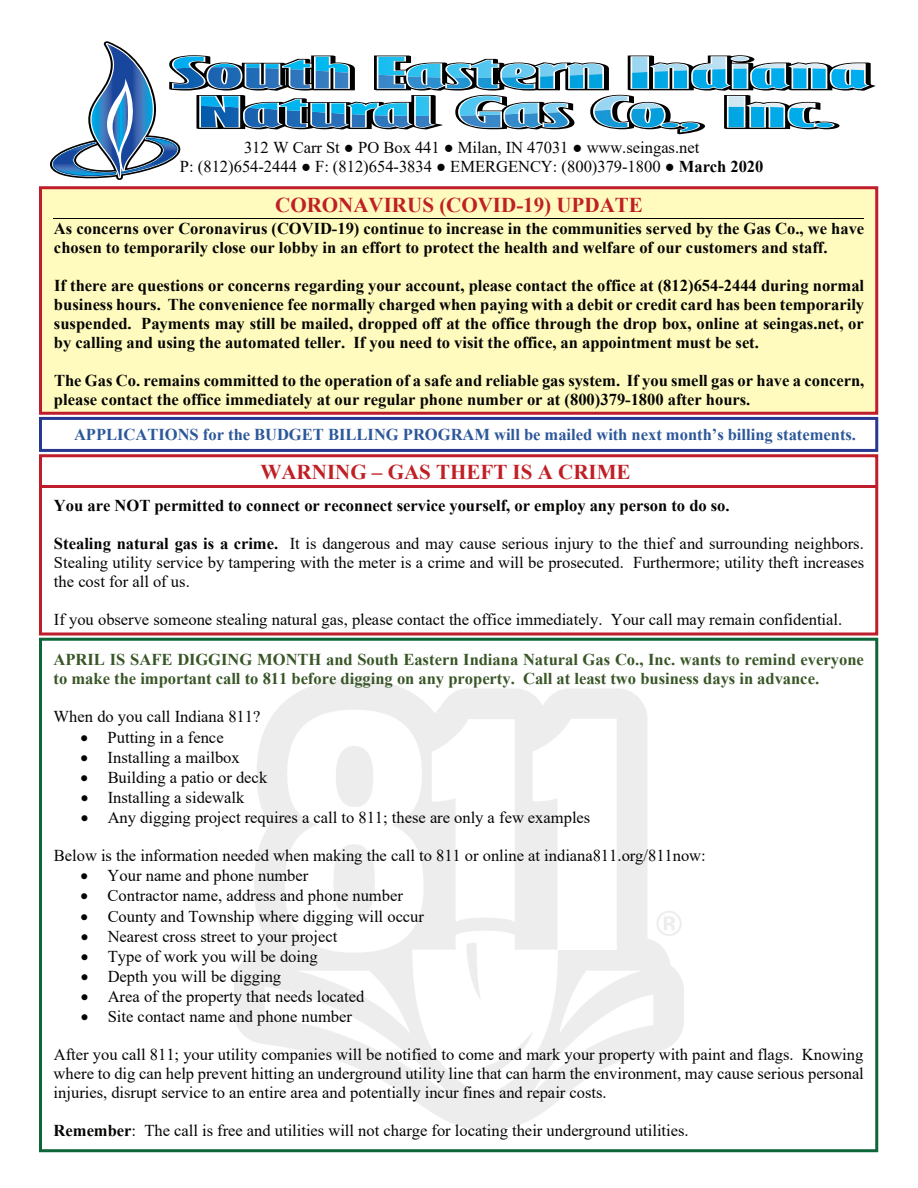
<style>
.page{position:relative;width:918px;height:1188px;background:#fff}
.page>*{position:absolute;margin:0;border:0;box-sizing:border-box;transform-origin:0 0}
.t1{font:700 21px "Times New Roman";letter-spacing:-.005em;color:#c02025}
.t2{font:16.5px/19px "Times New Roman";color:#050504;text-align:justify}
.t3{font:700 16.5px/18.9px "Times New Roman";color:#050504}
.t4{font:700 16.5px/18.9px "Times New Roman";color:#395627}
.t5{font:700 16.5px "Times New Roman";color:#2c5799}
.s1{font-weight:700}
</style>
<div class="page">
<svg style="left:50px;top:41px;width:826px;height:139px"></svg>
<div style="left:39px;top:186px;width:839px;height:229px;background:#fffbbe;border:3px solid #be1d2c"></div>
<div style="left:39px;top:638px;width:839px;height:514px;border:3px solid #0c6638"></div>
<div style="left:39px;top:454px;width:839px;height:182px;border:3px solid #be1d2c"></div>
<hr style="left:40px;top:485px;width:837px;height:3px;background:#be1d2c">
<div style="left:39px;top:417px;width:839px;height:35px;border:3px solid #283890"></div>
<hr style="left:54px;top:218px;width:810px;height:1px;background:#050504">
<p class="t2" style="left:180px;top:138px;width:585px;text-align:center">312 W Carr St ● PO Box 441 ● Milan, IN 47031 ● www.seingas.net<br>P: (812)654-2444 ● F: (812)654-3834 ● EMERGENCY: (800)379-1800 ● <span class="s1">March 2020</span></p>
<p class="t1" style="left:275px;top:190px;width:369px">CORONAVIRUS (COVID-19) UPDATE</p>
<p class="t3" style="left:54px;top:219px;width:812px">As concerns over Coronavirus (COVID-19) continue to increase in the communities served by the Gas Co., we have chosen to temporarily close our lobby in an effort to protect the health and welfare of our customers and staff.</p>
<p class="t3" style="left:54px;top:276px;width:812px;text-align:justify">If there are questions or concerns regarding your account, please contact the office at (812)654-2444 during normal business hours. The convenience fee normally charged when paying with a debit or credit card has been temporarily suspended. Payments may still be mailed, dropped off at the office through the drop box, online at seingas.net, or by calling and using the automated teller. If you need to visit the office, an appointment must be set.</p>
<p class="t3" style="left:54px;top:370px;width:812px">The Gas Co. remains committed to the operation of a safe and reliable gas system. If you smell gas or have a concern, please contact the office immediately at our regular phone number or at (800)379-1800 after hours.</p>
<p class="t5" style="left:74px;top:422px;width:784px">APPLICATIONS for the BUDGET BILLING PROGRAM will be mailed with next month’s billing statements.</p>
<p class="t1" style="left:260px;top:457px;width:372px">WARNING – GAS THEFT IS A CRIME</p>
<p class="t3" style="left:54px;top:496px;width:677px">You are NOT permitted to connect or reconnect service yourself, or employ any person to do so.</p>
<p class="t2" style="left:54px;top:534px;width:812px"><span class="s1">Stealing natural gas is a crime.</span> It is dangerous and may cause serious injury to the thief and surrounding neighbors.<br>Stealing utility service by tampering with the meter is a crime and will be prosecuted. Furthermore; utility theft increases the cost for all of us.</p>
<p class="t2" style="left:54px;top:609px;width:790px">If you observe someone stealing natural gas, please contact the office immediately. Your call may remain confidential.</p>
<p class="t4" style="left:54px;top:650px;width:812px">APRIL IS SAFE DIGGING MONTH and South Eastern Indiana Natural Gas Co., Inc. wants to remind everyone to make the important call to 811 before digging on any property. Call at least two business days in advance.</p>
<p class="t2" style="left:54px;top:707px;width:208px">When do you call Indiana 811?</p>
<p class="t2" style="left:81px;top:727px;width:145px">• Putting in a fence</p>
<p class="t2" style="left:81px;top:747px;width:161px">• Installing a mailbox</p>
<p class="t2" style="left:81px;top:767px;width:188px">• Building a patio or deck</p>
<p class="t2" style="left:81px;top:787px;width:165px">• Installing a sidewalk</p>
<p class="t2" style="left:81px;top:808px;width:511px">• Any digging project requires a call to 811; these are only a few examples</p>
<p class="t2" style="left:54px;top:845px;width:654px">Below is the information needed when making the call to 811 or online at indiana811.org/811now:</p>
<p class="t2" style="left:81px;top:866px;width:229px">• Your name and phone number</p>
<p class="t2" style="left:81px;top:886px;width:324px">• Contractor name, address and phone number</p>
<p class="t2" style="left:81px;top:906px;width:345px">• County and Township where digging will occur</p>
<p class="t2" style="left:81px;top:926px;width:258px">• Nearest cross street to your project</p>
<p class="t2" style="left:81px;top:946px;width:239px">• Type of work you will be doing</p>
<p class="t2" style="left:81px;top:966px;width:202px">• Depth you will be digging</p>
<p class="t2" style="left:81px;top:987px;width:285px">• Area of the property that needs located</p>
<p class="t2" style="left:81px;top:1007px;width:273px">• Site contact name and phone number</p>
<p class="t2" style="left:54px;top:1045px;width:812px">After you call 811; your utility companies will be notified to come and mark your property with paint and flags. Knowing where to dig can help prevent hitting an underground utility line that can harm the environment, may cause serious personal injuries, disrupt service to an entire area and potentially incur fines and repair costs.</p>
<p class="t2" style="left:54px;top:1121px;width:637px"><span class="s1">Remember</span>: The call is free and utilities will not charge for locating their underground utilities.</p>
</div>
